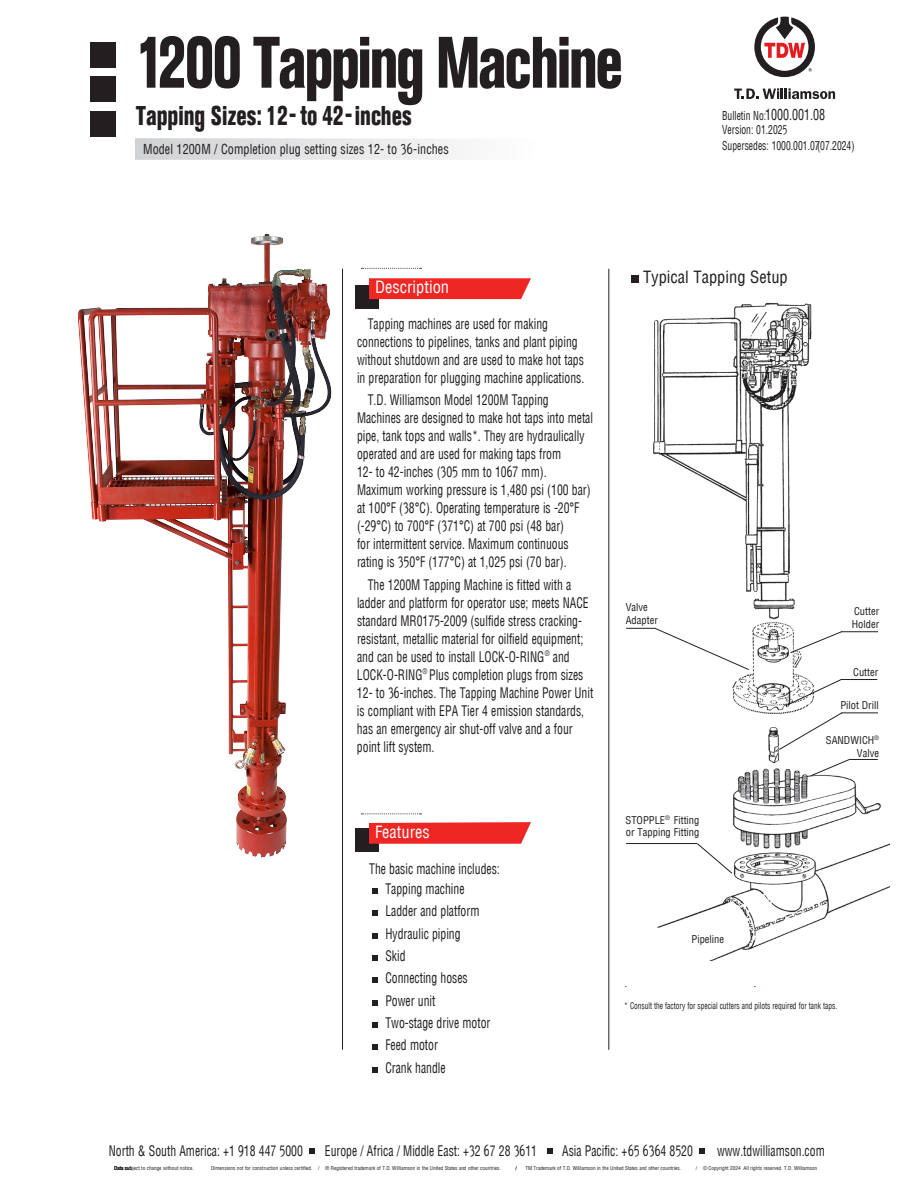
<style>
.page{position:relative;width:918px;height:1188px;background:#fff}
.page>*{position:absolute;margin:0;border:0;box-sizing:border-box;transform-origin:0 0}
.t1{font:800 condensed 72px "Akzidenz Grotesk BE";letter-spacing:-.04em;color:#231f20;scale:.8 1}
.t2{font:800 condensed 27px "Akzidenz Grotesk BE";color:#231f20;scale:.8 1}
.Catagory{font:condensed 16.5px "Helfaxx";color:#fff}
.t3{font:condensed 16.5px "Helfaxx";color:#231f20}
.Bodu_Text{font:condensed 14.25px/18px "Helfaxx";color:#231f20;scale:.82 1}
.Captions{font:condensed 13.5px "Helfaxx";letter-spacing:.005em;color:#231f20;scale:.9 1}
.t4{font:condensed 12px/13.8px "Helfaxx";color:#231f20;scale:.8 1}
.callout{font:condensed 10.5px/12.6px "Helfaxx";color:#231f20;text-align:right}
.Legal{font:condensed 9px "Helfaxx";color:#231f20;scale:.82 1}
.t5{font:condensed 5.25px "Helfaxx";color:#231f20}
.s1{font-size:15px}
</style>
<div class="page">
<img style="left:78px;top:233px;width:254px;height:625px">
<hr style="left:609px;top:269px;width:1px;height:781px;background:#231f20">
<div style="left:356px;top:285px;width:24px;height:24px;background:#231f20"></div>
<svg style="left:369px;top:278px;width:162px;height:21px;background:#ee302d"></svg>
<svg style="left:362px;top:268px;width:59px;height:1px"></svg>
<div style="left:356px;top:828px;width:24px;height:24px;background:#231f20"></div>
<svg style="left:369px;top:822px;width:162px;height:22px;background:#ee3532"></svg>
<svg style="left:362px;top:814px;width:59px;height:1px"></svg>
<svg style="left:372px;top:888px;width:6px;height:6px"></svg>
<svg style="left:372px;top:911px;width:6px;height:5px"></svg>
<svg style="left:372px;top:933px;width:6px;height:6px"></svg>
<svg style="left:372px;top:955px;width:6px;height:6px"></svg>
<svg style="left:372px;top:978px;width:6px;height:5px"></svg>
<svg style="left:372px;top:1000px;width:6px;height:6px"></svg>
<svg style="left:372px;top:1022px;width:6px;height:6px"></svg>
<svg style="left:372px;top:1045px;width:6px;height:5px"></svg>
<svg style="left:372px;top:1067px;width:6px;height:6px"></svg>
<div style="left:631px;top:275px;width:8px;height:8px;background:#231f20"></div>
<img style="left:626px;top:302px;width:264px;height:659px">
<svg style="left:790px;top:631px;width:53px;height:22px"></svg>
<svg style="left:785px;top:679px;width:57px;height:27px"></svg>
<svg style="left:779px;top:712px;width:64px;height:38px"></svg>
<svg style="left:697px;top:843px;width:36px;height:31px"></svg>
<svg style="left:654px;top:628px;width:95px;height:42px"></svg>
<hr style="left:841px;top:679px;width:36px;height:1px;background:#231f20">
<hr style="left:626px;top:843px;width:71px;height:1px;background:#231f20">
<svg style="left:810px;top:759px;width:68px;height:18px"></svg>
<hr style="left:841px;top:713px;width:37px;height:1px;background:#231f20">
<hr style="left:842px;top:631px;width:36px;height:1px;background:#231f20">
<hr style="left:626px;top:628px;width:30px;height:1px;background:#231f20">
<hr style="left:342px;top:269px;width:1px;height:781px;background:#231f20">
<svg style="left:734px;top:88px;width:101px;height:11px"></svg>
<svg style="left:754px;top:17px;width:61px;height:60px"></svg>
<div style="left:90px;top:77px;width:26px;height:25px;background:#231f20"></div>
<div style="left:90px;top:42px;width:26px;height:26px;background:#231f20"></div>
<div style="left:90px;top:111px;width:26px;height:25px;background:#231f20"></div>
<svg style="left:135px;top:138px;width:320px;height:22px"></svg>
<svg style="left:309px;top:1149px;width:6px;height:5px"></svg>
<svg style="left:547px;top:1149px;width:6px;height:5px"></svg>
<svg style="left:699px;top:1149px;width:6px;height:5px"></svg>
<p class="t1" style="left:136px;top:21px;width:611px">1200 Tapping Machine</p>
<p class="t2" style="left:136px;top:100px;width:346px">Tapping Sizes: 12- to 42-inches</p>
<p class="Captions" style="left:143px;top:143px;width:341px">Model 1200M / Completion plug setting sizes 12- to 36-inches</p>
<p class="t4" style="left:722px;top:110px;width:130px">Bulletin No:<span class="s1">1000.001.08<br></span>Version: 01.2025</p>
<p class="t4" style="left:722px;top:139px;width:167px">Supersedes: 1000.001.07(07.2024)</p>
<p class="Catagory" style="left:375px;top:279px;width:76px">Description</p>
<p class="t3" style="left:643px;top:269px;width:146px">Typical Tapping Setup</p>
<p class="Bodu_Text" style="left:357px;top:316px;width:279px;text-indent:11px">Tapping machines are used for making connections to pipelines, tanks and plant piping without shutdown and are used to make hot taps in preparation for plugging machine applications.</p>
<p class="Bodu_Text" style="left:357px;top:392px;width:289px;text-indent:11px">T.D. Williamson Model 1200M Tapping Machines are designed to make hot taps into metal pipe, tank tops and walls*. They are hydraulically operated and are used for making taps from<br>12- to 42-inches (305 mm to 1067 mm).<br>Maximum working pressure is 1,480 psi (100 bar) at 100°F (38°C). Operating temperature is -20°F (-29°C) to 700°F (371°C) at 700 psi (48 bar)<br>for intermittent service. Maximum continuous rating is 350°F (177°C) at 1,025 psi (70 bar).</p>
<p class="Bodu_Text" style="left:357px;top:577px;width:290px;text-indent:11px">The 1200M Tapping Machine is fitted with a ladder and platform for operator use; meets NACE standard MR0175-2009 (sulfide stress cracking&shy;resistant, metallic material for oilfield equipment; and can be used to install LOCK-O-RING<sup>®</sup> and LOCK-O-RING<sup>®</sup> Plus completion plugs from sizes 12- to 36-inches. The Tapping Machine Power Unit is compliant with EPA Tier 4 emission standards, has an emergency air shut-off valve and a four point lift system.</p>
<p class="Catagory" style="left:375px;top:824px;width:56px">Features</p>
<p class="Bodu_Text" style="left:369px;top:861px;width:161px">The basic machine includes:</p>
<p class="Bodu_Text" style="left:385px;top:881px;width:98px">Tapping machine</p>
<p class="Bodu_Text" style="left:385px;top:903px;width:116px">Ladder and platform</p>
<p class="Bodu_Text" style="left:385px;top:926px;width:93px">Hydraulic piping</p>
<p class="Bodu_Text" style="left:385px;top:948px;width:26px">Skid</p>
<p class="Bodu_Text" style="left:385px;top:970px;width:102px">Connecting hoses</p>
<p class="Bodu_Text" style="left:385px;top:993px;width:62px">Power unit</p>
<p class="Bodu_Text" style="left:385px;top:1015px;width:130px">Two-stage drive motor</p>
<p class="Bodu_Text" style="left:385px;top:1037px;width:66px">Feed motor</p>
<p class="Bodu_Text" style="left:385px;top:1059px;width:75px">Crank handle</p>
<p class="callout" style="left:626px;top:602px;width:24px">Valve</p>
<p class="callout" style="left:626px;top:615px;width:34px">Adapter</p>
<p class="callout" style="left:626px;top:814px;width:75px;text-align:left">STOPPLE<sup>®</sup> Fitting or Tapping Fitting</p>
<p class="callout" style="left:692px;top:934px;width:34px">Pipeline</p>
<p class="callout" style="left:854px;top:606px;width:27px">Cutter</p>
<p class="callout" style="left:852px;top:618px;width:29px">Holder</p>
<p class="callout" style="left:853px;top:667px;width:27px">Cutter</p>
<p class="callout" style="left:840px;top:700px;width:40px">Pilot Drill</p>
<p class="callout" style="left:826px;top:735px;width:55px">SANDWICH<sup>®<br></sup>Valve</p>
<p class="Legal" style="left:624px;top:1002px;width:262px">* Consult the factory for special cutters and pilots required for tank taps.</p>
<p class="Bodu_Text" style="left:109px;top:1143px;width:238px">North &amp; South America: +1 918 447 5000</p>
<p class="Bodu_Text" style="left:325px;top:1143px;width:260px">Europe / Africa / Middle East: +32 67 28 3611</p>
<p class="Bodu_Text" style="left:562px;top:1143px;width:161px">Asia Pacific: +65 6364 8520</p>
<p class="t5" style="left:114px;top:1165px;width:81px">Data subject to change without notice.</p>
<p class="t5" style="left:211px;top:1165px;width:291px">Dimensions not for construction unless certified. / ® Registered trademark of T.D. Williamson in the United States and other countries.</p>
<p class="t5" style="left:515px;top:1165px;width:3px">/</p>
<p class="t5" style="left:525px;top:1165px;width:157px">TM Trademark of T.D. Williamson in the United States and other countries.</p>
<p class="t5" style="left:696px;top:1165px;width:3px">/</p>
<p class="Bodu_Text" style="left:717px;top:1143px;width:133px">www.tdwilliamson.com</p>
<p class="t5" style="left:703px;top:1165px;width:116px">© Copyright 2024 All rights reserved. T.D. Williamson</p>
</div>
